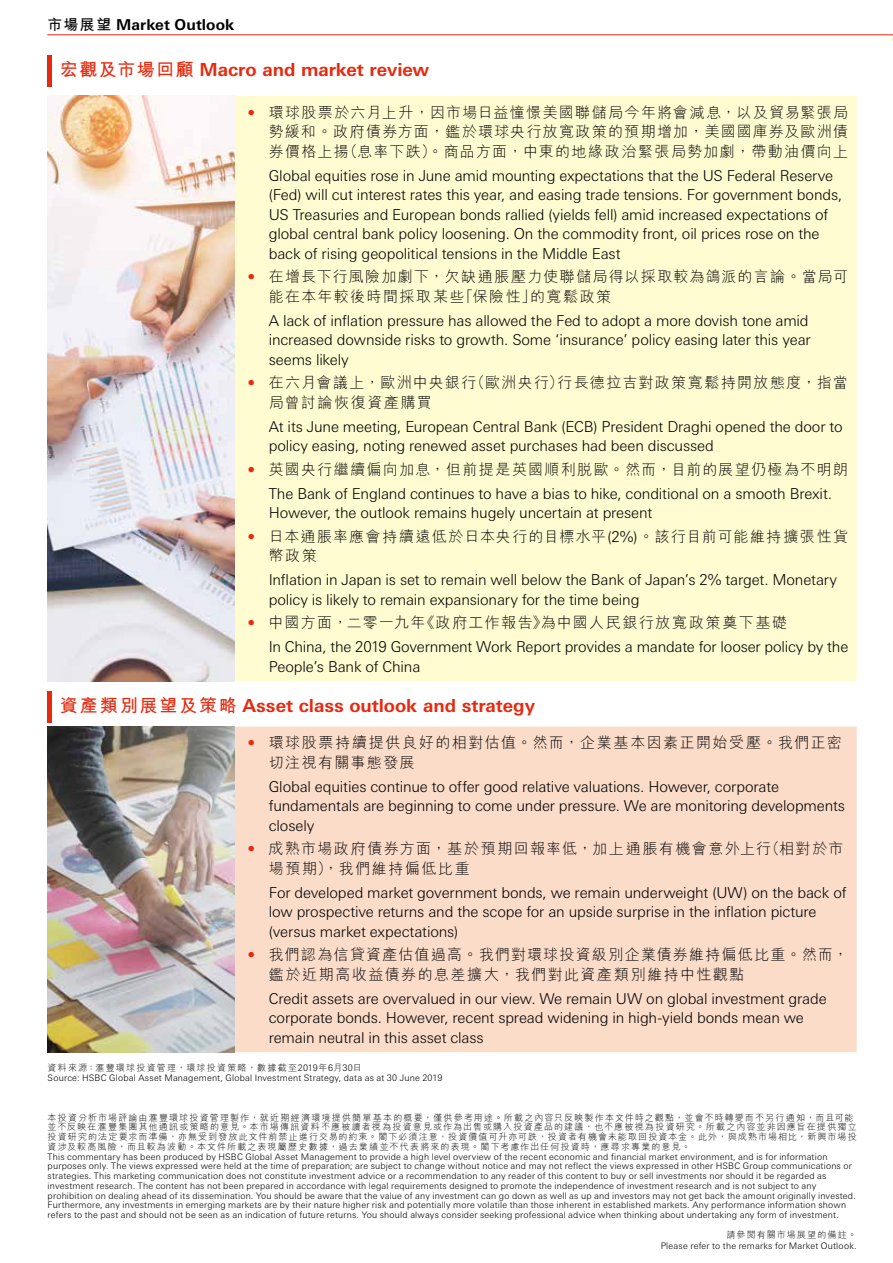
<style>
.page{position:relative;width:893px;height:1263px;background:#fff}
.page>*{position:absolute;margin:0;border:0;box-sizing:border-box;transform-origin:0 0}
.t1{font:700 18px "Univers Nextfor HSBC";color:#e7290f}
.t2{font:300 15px/19.5px "Univers Nextfor HSBC";letter-spacing:-.01em;color:#000}
.t3{font:300 15px/19.5px "M Hei H Kfor HSBC";letter-spacing:.09em;color:#000}
.t4{font:700 15px "Univers Nextfor HSBC";letter-spacing:.005em;color:#000}
.t5{font:300 9px/9.8px "Univers Nextfor HSBC";letter-spacing:.02em;color:#000}
.t6{font:300 9px/9.8px "M Hei H Kfor HSBC";letter-spacing:.125em;color:#000}
.s1{font-family:"M Hei H Kfor HSBC"}
.s2{font-family:"Univers Nextfor HSBC";color:#e7290f}
.s3{font-family:"Univers Nextfor HSBC"}
</style>
<div class="page">
<hr style="left:47px;top:34px;width:846px;height:1px;background:#e7290f">
<div style="left:235px;top:96px;width:622px;height:585px;background:#fffcd1"></div>
<div style="left:235px;top:726px;width:622px;height:326px;background:#fbdcc9"></div>
<hr style="left:48px;top:55px;width:4px;height:31px;background:#e7290f">
<img style="left:48px;top:96px;width:187px;height:585px">
<hr style="left:48px;top:691px;width:4px;height:31px;background:#e7290f">
<img style="left:48px;top:726px;width:187px;height:326px">
<p class="t4" style="left:47px;top:14px;width:189px"><span class="s1">市場展望</span> Market Outlook</p>
<p class="t1" style="left:60px;top:56px;width:371px"><span class="s1">宏觀及市場回顧</span> Macro and market review</p>
<p class="t3" style="left:269px;top:102px;width:581px;text-align:justify;text-indent:-21px"><span class="s2">•</span> 環球股票於六月上升，因市場日益憧憬美國聯儲局今年將會減息，以及貿易緊張局勢緩和。政府債券方面，鑑於環球央行放寬政策的預期增加，美國國庫券及歐洲債券價格上揚（息率下跌）。商品方面，中東的地緣政治緊張局勢加劇，帶動油價向上</p>
<p class="t2" style="left:269px;top:164px;width:575px">Global equities rose in June amid mounting expectations that the US Federal Reserve (Fed) will cut interest rates this year, and easing trade tensions. For government bonds, US Treasuries and European bonds rallied (yields fell) amid increased expectations of global central bank policy loosening. On the commodity front, oil prices rose on the back of rising geopolitical tensions in the Middle East</p>
<p class="t3" style="left:269px;top:267px;width:581px;text-indent:-21px"><span class="s2">•</span> 在增長下行風險加劇下，欠缺通脹壓力使聯儲局得以採取較為鴿派的言論。當局可能在本年較後時間採取某些「保險性」的寬鬆政策</p>
<p class="t2" style="left:269px;top:309px;width:543px">A lack of inflation pressure has allowed the Fed to adopt a more dovish tone amid increased downside risks to growth. Some ‘insurance’ policy easing later this year seems likely</p>
<p class="t3" style="left:269px;top:373px;width:581px;text-indent:-21px"><span class="s2">•</span> 在六月會議上，歐洲中央銀行（歐洲央行）行長德拉吉對政策寬鬆持開放態度，指當局曾討論恢復資產購買</p>
<p class="t2" style="left:269px;top:415px;width:575px">At its June meeting, European Central Bank (ECB) President Draghi opened the door to policy easing, noting renewed asset purchases had been discussed</p>
<p class="t3" style="left:247px;top:459px;width:602px"><span class="s2">•</span> 英國央行繼續偏向加息，但前提是英國順利脫歐。然而，目前的展望仍極為不明朗</p>
<p class="t2" style="left:269px;top:482px;width:565px">The Bank of England continues to have a bias to hike, conditional on a smooth Brexit.<br>However, the outlook remains hugely uncertain at present</p>
<p class="t3" style="left:269px;top:526px;width:581px;text-indent:-21px"><span class="s2">•</span> 日本通脹率應會持續遠低於日本央行的目標水平<span class="s3">(2%)</span>。該行目前可能維持擴張性貨幣政策</p>
<p class="t2" style="left:269px;top:569px;width:570px">Inflation in Japan is set to remain well below the Bank of Japan’s 2% target. Monetary policy is likely to remain expansionary for the time being</p>
<p class="t3" style="left:247px;top:613px;width:541px"><span class="s2">•</span> 中國方面，二零一九年《政府工作報告》為中國人民銀行放寬政策奠下基礎</p>
<p class="t2" style="left:269px;top:636px;width:581px">In China, the 2019 Government Work Report provides a mandate for looser policy by the<br>People’s Bank of China</p>
<p class="t1" style="left:60px;top:693px;width:477px"><span class="s1">資產類別展望及策略</span> Asset class outlook and strategy</p>
<p class="t3" style="left:269px;top:733px;width:575px;text-indent:-21px"><span class="s2">•</span> 環球股票持續提供良好的相對估值。然而，企業基本因素正開始受壓。我們正密切注視有關事態發展</p>
<p class="t2" style="left:269px;top:776px;width:578px">Global equities continue to offer good relative valuations. However, corporate fundamentals are beginning to come under pressure. We are monitoring developments closely</p>
<p class="t3" style="left:269px;top:839px;width:576px;text-indent:-21px"><span class="s2">•</span> 成熟市場政府債券方面，基於預期回報率低，加上通脹有機會意外上行（相對於市場預期），我們維持偏低比重</p>
<p class="t2" style="left:269px;top:882px;width:579px">For developed market government bonds, we remain underweight (UW) on the back of low prospective returns and the scope for an upside surprise in the inflation picture (versus market expectations)</p>
<p class="t3" style="left:269px;top:945px;width:581px;text-indent:-21px"><span class="s2">•</span> 我們認為信貸資產估值過高。我們對環球投資級別企業債券維持偏低比重。然而，鑑於近期高收益債券的息差擴大，我們對此資產類別維持中性觀點</p>
<p class="t2" style="left:269px;top:988px;width:559px">Credit assets are overvalued in our view. We remain UW on global investment grade corporate bonds. However, recent spread widening in high-yield bonds mean we remain neutral in this asset class</p>
<p class="t6" style="left:48px;top:1062px;width:316px">資料來源：滙豐環球投資管理，環球投資策略，數據截至<span class="s3">2019</span>年<span class="s3">6</span>月<span class="s3">30</span>日</p>
<p class="t5" style="left:48px;top:1072px;width:396px">Source: HSBC Global Asset Management, Global Investment Strategy, data as at 30 June 2019</p>
<p class="t6" style="left:48px;top:1112px;width:811px">本投資分析市場評論由滙豐環球投資管理製作，就近期經濟環境提供簡單基本的概要，僅供參考用途。所載之內容只反映製作本文件時之觀點，並會不時轉變而不另行通知，而且可能並不反映在滙豐集團其他通訊或策略的意見。本市場傳訊資料不應被讀者視為投資意見或作為出售或購入投資產品的建議，也不應被視為投資研究。所載之內容並非因應旨在提供獨立投資研究的法定要求而準備，亦無受到發放此文件前禁止進行交易的約束。閣下必須注意，投資價值可升亦可跌，投資者有機會未能取回投資本金。此外，與成熟市場相比，新興市場投資涉及較高風險，而且較為波動。本文件所載之表現屬歷史數據，過去業績並不代表將來的表現。閣下考慮作出任何投資時，應尋求專業的意見。</p>
<p class="t5" style="left:48px;top:1151px;width:810px">This commentary has been produced by HSBC Global Asset Management to provide a high level overview of the recent economic and financial market environment, and is for information purposes only. The views expressed were held at the time of preparation; are subject to change without notice and may not reflect the views expressed in other HSBC Group communications or strategies. This marketing communication does not constitute investment advice or a recommendation to any reader of this content to buy or sell investments nor should it be regarded as investment research. The content has not been prepared in accordance with legal requirements designed to promote the independence of investment research and is not subject to any prohibition on dealing ahead of its dissemination. You should be aware that the value of any investment can go down as well as up and investors may not get back the amount originally invested.<br>Furthermore, any investments in emerging markets are by their nature higher risk and potentially more volatile than those inherent in established markets. Any performance information shown refers to the past and should not be seen as an indication of future returns. You should always consider seeking professional advice when thinking about undertaking any form of investment.</p>
<p class="t6" style="left:726px;top:1230px;width:132px">請參閱有關市場展望的備註。</p>
<p class="t5" style="left:661px;top:1240px;width:197px">Please refer to the remarks for Market Outlook.</p>
</div>
